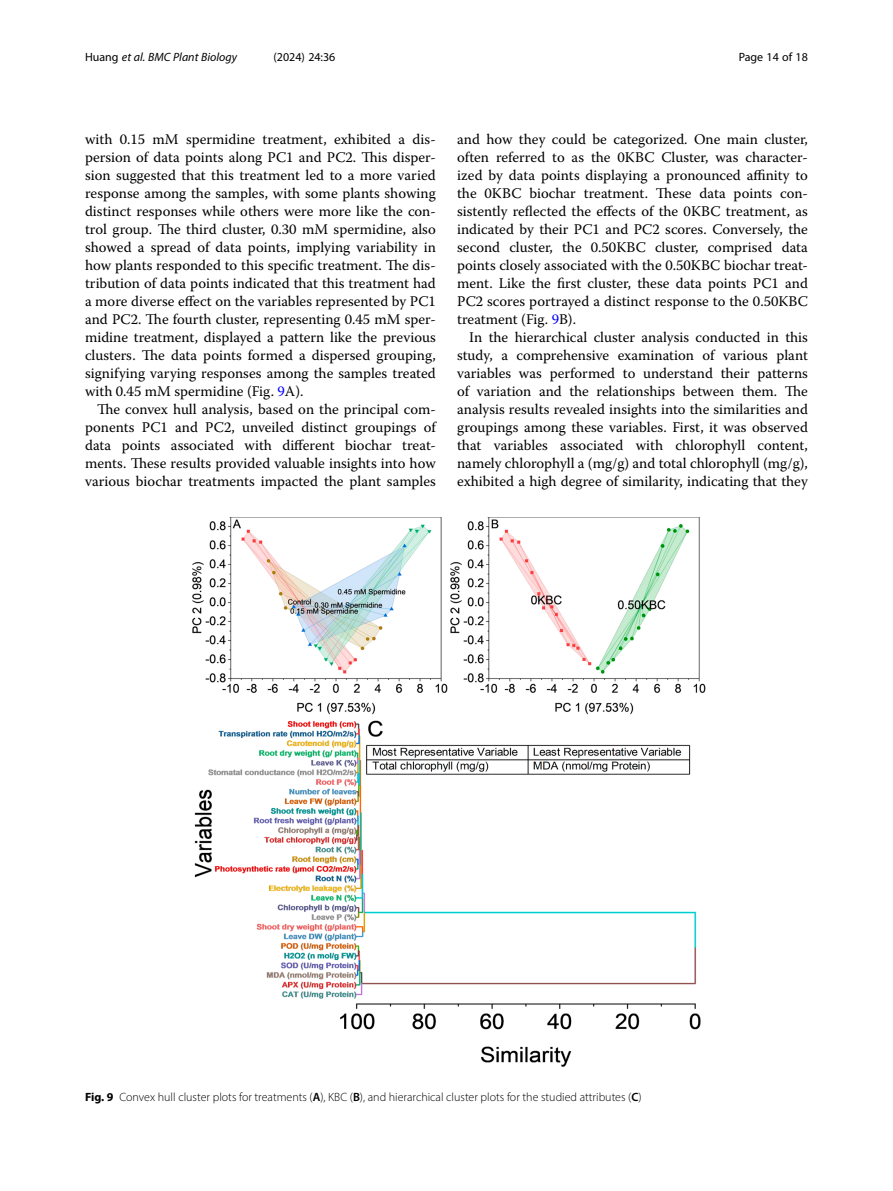
<style>
.page{position:relative;width:893px;height:1191px;background:#fff}
.page>*{position:absolute;margin:0;border:0;box-sizing:border-box;transform-origin:0 0}
.Body_Text_Indent{font:14.7px/18px "Warnock Pro";color:#000;text-align:justify}
.Body_Text{font:14.7px/18px "Warnock Pro";color:#000;text-align:justify}
.Figure_Caption{font:300 12px "Myriad Pro";color:#000}
.t1{font:italic 12px "Myriad Pro";color:#000}
.t2{font:12px "Myriad Pro";color:#000}
.s1{font-style:normal}
.s2{color:#00f}
.s3{font-weight:700}
.s4{font-weight:600}
</style>
<div class="page">
<img style="left:192px;top:517px;width:514px;height:550px">
<p class="t1" style="left:85px;top:50px;width:154px"><span class="s1">Huang</span> et al. BMC Plant Biology</p>
<p class="t2" style="left:274px;top:50px;width:63px">(2024) 24:36</p>
<p class="t2" style="left:739px;top:50px;width:71px">Page 14 of 18</p>
<p class="Body_Text" style="left:85px;top:130px;width:352px">with 0.15 mM spermidine treatment, exhibited a dis&shy;persion of data points along PC1 and PC2. This disper&shy;sion suggested that this treatment led to a more varied response among the samples, with some plants showing distinct responses while others were more like the con&shy;trol group. The third cluster, 0.30 mM spermidine, also showed a spread of data points, implying variability in how plants responded to this specific treatment. The dis&shy;tribution of data points indicated that this treatment had a more diverse effect on the variables represented by PC1 and PC2. The fourth cluster, representing 0.45 mM sper&shy;midine treatment, displayed a pattern like the previous clusters. The data points formed a dispersed grouping, signifying varying responses among the samples treated with 0.45 mM spermidine (Fig. <span class="s2">9</span>A).</p>
<p class="Body_Text_Indent" style="left:85px;top:400px;width:352px;text-indent:12px">The convex hull analysis, based on the principal com&shy;ponents PC1 and PC2, unveiled distinct groupings of data points associated with different biochar treat&shy;ments. These results provided valuable insights into how various biochar treatments impacted the plant samples</p>
<p class="Body_Text_Indent" style="left:457px;top:130px;width:352px">and how they could be categorized. One main cluster, often referred to as the 0KBC Cluster, was character&shy;ized by data points displaying a pronounced affinity to the 0KBC biochar treatment. These data points con&shy;sistently reflected the effects of the 0KBC treatment, as indicated by their PC1 and PC2 scores. Conversely, the second cluster, the 0.50KBC cluster, comprised data points closely associated with the 0.50KBC biochar treat&shy;ment. Like the first cluster, these data points PC1 and PC2 scores portrayed a distinct response to the 0.50KBC treatment (Fig. <span class="s2">9</span>B).</p>
<p class="Body_Text_Indent" style="left:457px;top:328px;width:352px;text-indent:12px">In the hierarchical cluster analysis conducted in this study, a comprehensive examination of various plant variables was performed to understand their patterns of variation and the relationships between them. The analysis results revealed insights into the similarities and groupings among these variables. First, it was observed that variables associated with chlorophyll content, namely chlorophyll a (mg/g) and total chlorophyll (mg/g), exhibited a high degree of similarity, indicating that they</p>
<p class="Figure_Caption" style="left:85px;top:1089px;width:558px"><span class="s3">Fig. 9</span> Convex hull cluster plots for treatments (<span class="s4">A</span>), KBC (<span class="s4">B</span>), and hierarchical cluster plots for the studied attributes (<span class="s4">C</span>)</p>
</div>
